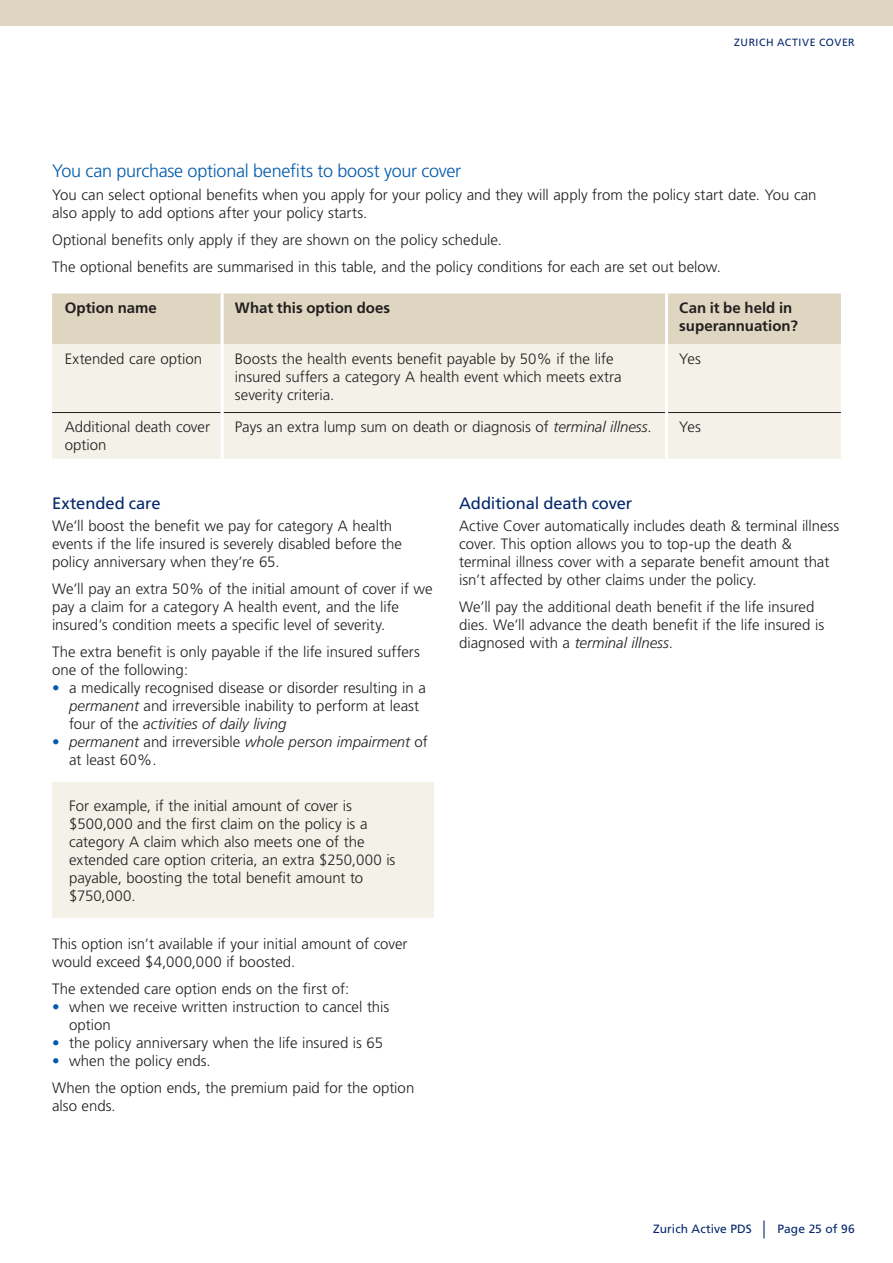
<style>
.page{position:relative;width:893px;height:1263px;background:#fff}
.page>*{position:absolute;margin:0;border:0;box-sizing:border-box;transform-origin:0 0}
.t1{font:300 18px "Frutiger";letter-spacing:-.015em;color:#015aaa}
.t2{font:16.5px "Frutiger";letter-spacing:-.01em;color:#04286b}
.t3{font:300 15px/18px "Frutiger";color:#231f20}
.t4{font:italic 300 15px/18px "Frutiger";color:#231f20}
.t5{font:700 15px/18px "Frutiger";color:#231f20}
.t6{font:12px "Frutiger";letter-spacing:.005em;color:#04286b}
.t7{font:10.5px "Frutiger";letter-spacing:.05em;color:#04286b}
.s1{font-style:italic}
.s2{color:#015aaa}
.s3{font-style:normal;color:#015aaa}
.s4{font-style:normal}
.s5{font-size:18px}
</style>
<div class="page">
<div style="left:0;top:0;width:893px;height:26px;background:#ded6c0"></div>
<div style="left:52px;top:293px;width:789px;height:51px;background:#ded6c0"></div>
<div style="left:52px;top:344px;width:789px;height:115px;background:#f4f1e9"></div>
<hr style="left:52px;top:412px;width:169px;height:1px;background:#231f20">
<hr style="left:224px;top:412px;width:441px;height:1px;background:#231f20">
<hr style="left:668px;top:412px;width:173px;height:1px;background:#231f20">
<hr style="left:221px;top:293px;width:3px;height:51px;background:#fff">
<hr style="left:665px;top:293px;width:3px;height:51px;background:#fff">
<hr style="left:221px;top:344px;width:3px;height:68px;background:#fff">
<hr style="left:665px;top:344px;width:3px;height:68px;background:#fff">
<hr style="left:221px;top:412px;width:3px;height:47px;background:#fff">
<hr style="left:665px;top:412px;width:3px;height:47px;background:#fff">
<div style="left:52px;top:783px;width:382px;height:135px;background:#f4f1e9"></div>
<p class="t7" style="left:734px;top:36px;width:122px">ZURICH ACTIVE COVER</p>
<p class="t1" style="left:52px;top:161px;width:411px">You can purchase optional benefits to boost your cover</p>
<p class="t3" style="left:52px;top:186px;width:766px">You can select optional benefits when you apply for your policy and they will apply from the policy start date. You can also apply to add options after your policy starts.</p>
<p class="t3" style="left:52px;top:226px;width:670px;line-height:27px">Optional benefits only apply if they are shown on the policy schedule.<br>The optional benefits are summarised in this table, and the policy conditions for each are set out below.</p>
<p class="t5" style="left:65px;top:299px;width:94px">Option name</p>
<p class="t5" style="left:235px;top:299px;width:157px">What this option does</p>
<p class="t5" style="left:679px;top:299px;width:120px">Can it be held in superannuation?</p>
<p class="t3" style="left:65px;top:350px;width:139px">Extended care option</p>
<p class="t3" style="left:235px;top:350px;width:388px">Boosts the health events benefit payable by 50% if the life insured suffers a category A health event which meets extra severity criteria.</p>
<p class="t3" style="left:679px;top:350px;width:23px">Yes</p>
<p class="t3" style="left:65px;top:418px;width:147px">Additional death cover option</p>
<p class="t3" style="left:235px;top:418px;width:418px">Pays an extra lump sum on death or diagnosis of <span class="s1">terminal illness</span>.</p>
<p class="t3" style="left:679px;top:418px;width:23px">Yes</p>
<p class="t2" style="left:52px;top:493px;width:110px">Extended care</p>
<p class="t3" style="left:52px;top:517px;width:351px">We’ll boost the benefit we pay for category A health events if the life insured is severely disabled before the policy anniversary when they’re 65.</p>
<p class="t3" style="left:52px;top:580px;width:382px">We’ll pay an extra 50% of the initial amount of cover if we pay a claim for a category A health event, and the life insured’s condition meets a specific level of severity.</p>
<p class="t3" style="left:52px;top:643px;width:369px">The extra benefit is only payable if the life insured suffers one of the following:</p>
<p class="t3" style="left:69px;top:679px;width:358px;text-indent:-17px"><span class="s2">•</span> a medically recognised disease or disorder resulting in a <span class="s1">permanent</span> and irreversible inability to perform at least four of the <span class="s1">activities of daily living</span></p>
<p class="t4" style="left:69px;top:733px;width:360px;text-indent:-17px"><span class="s3">•</span> permanent <span class="s4">and irreversible</span> whole person impairment <span class="s4">of at least 60%.</span></p>
<p class="t3" style="left:69px;top:797px;width:328px">For example, if the initial amount of cover is $500,000 and the first claim on the policy is a category A claim which also meets one of the extended care option criteria, an extra $250,000 is payable, boosting the total benefit amount to $750,000.</p>
<p class="t3" style="left:52px;top:935px;width:357px">This option isn’t available if your initial amount of cover would exceed $4,000,000 if boosted.</p>
<p class="t3" style="left:52px;top:980px;width:299px">The extended care option ends on the first of:</p>
<p class="t3" style="left:69px;top:998px;width:322px;text-indent:-17px"><span class="s2">•</span> when we receive written instruction to cancel this option</p>
<p class="t3" style="left:52px;top:1034px;width:332px"><span class="s2">•</span> the policy anniversary when the life insured is 65</p>
<p class="t3" style="left:52px;top:1048px;width:364px;line-height:27px"><span class="s2">•</span> when the policy ends.<br>When the option ends, the premium paid for the option</p>
<p class="t3" style="left:52px;top:1097px;width:65px">also ends.</p>
<p class="t2" style="left:459px;top:493px;width:175px">Additional death cover</p>
<p class="t3" style="left:459px;top:517px;width:382px">Active Cover automatically includes death &amp; terminal illness cover. This option allows you to top-up the death &amp; terminal illness cover with a separate benefit amount that isn’t affected by other claims under the policy.</p>
<p class="t3" style="left:459px;top:598px;width:366px">We’ll pay the additional death benefit if the life insured dies. We’ll advance the death benefit if the life insured is diagnosed with a <span class="s1">terminal illness</span>.</p>
<p class="t6" style="left:653px;top:1222px;width:203px">Zurich Active PDS <span class="s5">|</span> Page 25 of 96</p>
</div>
